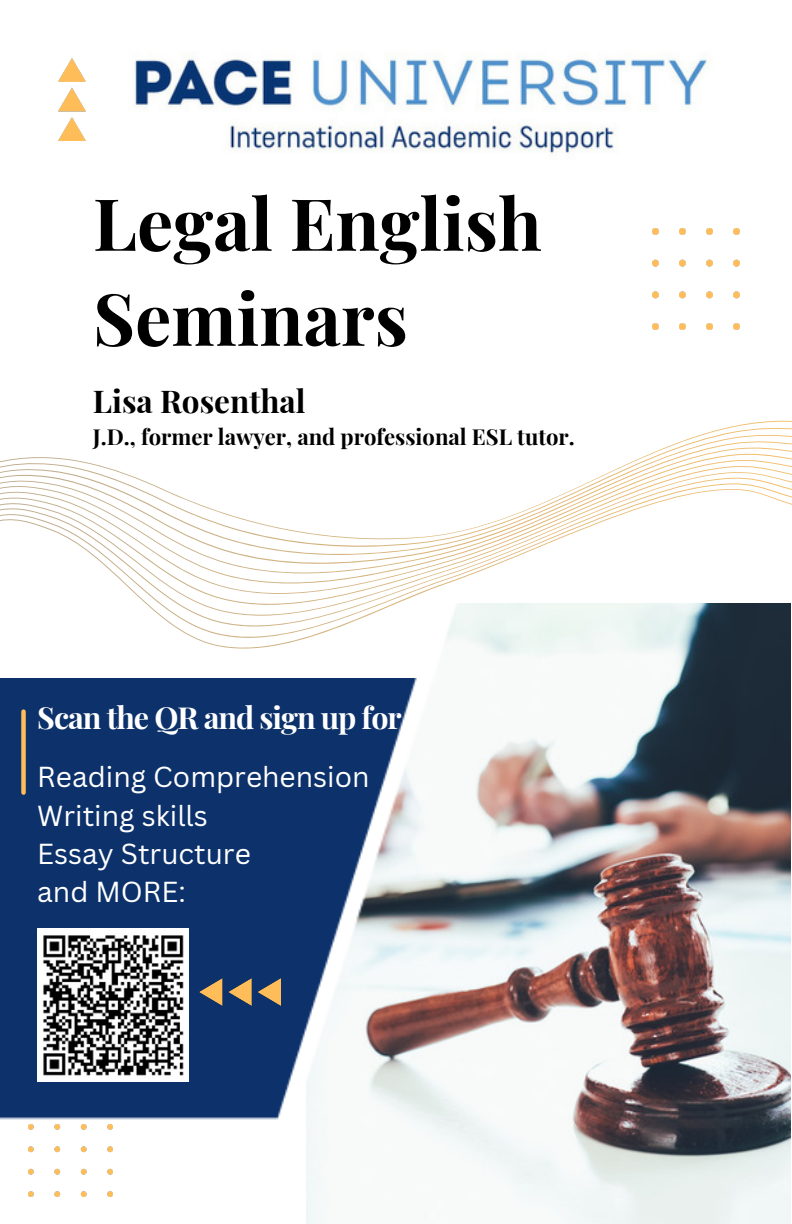
<style>
.page{position:relative;width:792px;height:1224px;background:#fff}
.page>*{position:absolute;margin:0;border:0;box-sizing:border-box;transform-origin:0 0}
.t1{font:700 72px/95px "Playfair Display";color:#000}
.t2{font:700 31.4px "Playfair Display";color:#000}
.t3{font:700 30.4px "Playfair Display";letter-spacing:-.03em;color:#fff}
.t4{font:28.2px/38.2px "Canva Sans";color:#fff}
.t5{font:700 22px "Playfair Display";color:#000}
</style>
<div class="page">
<img style="left:306px;top:657px;width:485px;height:567px">
<img style="left:306px;top:657px;width:156px;height:447px">
<img style="left:0;top:678px;width:419px;height:443px">
<div style="left:21px;top:712px;width:5px;height:81px;background:#ffbd59"></div>
<img style="left:29px;top:1125px;width:84px;height:72px">
<img style="left:58px;top:58px;width:27px;height:83px">
<img style="left:653px;top:229px;width:87px;height:100px">
<img style="left:200px;top:978px;width:81px;height:27px">
<svg style="left:0;top:420px;width:792px;height:237px"></svg>
<img style="left:134px;top:54px;width:574px;height:100px">
<img style="left:37px;top:929px;width:152px;height:153px">
<h1 class="t1" style="left:93px;top:173px;width:450px">Legal English<br>Seminars</h1>
<p class="t2" style="left:93px;top:379px;width:214px">Lisa Rosenthal</p>
<p class="t5" style="left:93px;top:421px;width:483px">J.D., former lawyer, and professional ESL tutor.</p>
<p class="t3" style="left:37px;top:696px;width:366px">Scan the QR and sign up for</p>
<p class="t4" style="left:37px;top:757px;width:334px">Reading Comprehension<br>Writing skills<br>Essay Structure<br>and MORE:</p>
</div>
